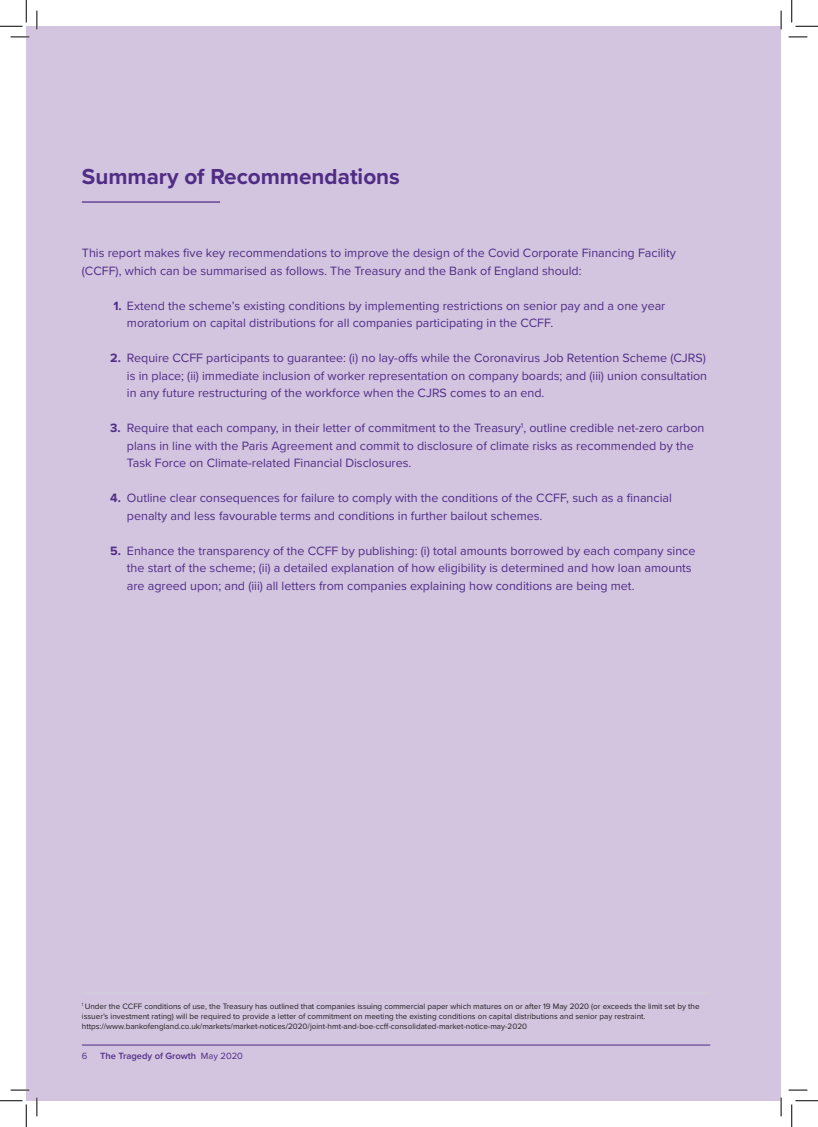
<style>
.page{position:relative;width:818px;height:1127px;background:#fff}
.page>*{position:absolute;margin:0;border:0;box-sizing:border-box;transform-origin:0 0}
.t1{font:700 22.5px "Proxima Nova";color:#502d85}
.t2{font:12.5px/17.5px "Proxima Nova";color:#502d85}
.t3{font:600 9.38px "Proxima Nova";color:#502d85}
.t4{font:9.38px "Proxima Nova";color:#502d85}
.Footnotes{font:8.12px/9.8px "Proxima Nova";color:#231f20}
.s1{font-weight:700}
.s2{font-weight:400}
</style>
<div class="page">
<div style="left:26px;top:26px;width:755px;height:1074px;background:#d3c4e0"></div>
<hr style="left:82px;top:201px;width:138px;height:2px;background:#502d85">
<hr style="left:82px;top:992px;width:628px;height:1px;background:#d1d2d4">
<hr style="left:82px;top:1044px;width:628px;height:1px;background:#502d85">
<svg style="left:11px;top:36px;width:18px;height:2px"></svg>
<svg style="left:788px;top:36px;width:19px;height:2px"></svg>
<svg style="left:11px;top:1089px;width:18px;height:1px"></svg>
<svg style="left:788px;top:1089px;width:19px;height:1px"></svg>
<svg style="left:36px;top:11px;width:2px;height:18px"></svg>
<svg style="left:36px;top:1097px;width:2px;height:18px"></svg>
<svg style="left:780px;top:11px;width:2px;height:18px"></svg>
<svg style="left:780px;top:1097px;width:2px;height:18px"></svg>
<svg style="left:0;top:0;width:27px;height:27px"></svg>
<svg style="left:0;top:1100px;width:27px;height:26px"></svg>
<svg style="left:791px;top:0;width:27px;height:27px"></svg>
<svg style="left:791px;top:1100px;width:27px;height:26px"></svg>
<p class="t1" style="left:82px;top:160px;width:320px">Summary of Recommendations</p>
<p class="t2" style="left:82px;top:243px;width:595px">This report makes five key recommendations to improve the design of the Covid Corporate Financing Facility (CCFF), which can be summarised as follows. The Treasury and the Bank of England should:</p>
<p class="t2" style="left:127px;top:296px;width:540px;text-indent:-13px"><span class="s1">1.</span> Extend the scheme’s existing conditions by implementing restrictions on senior pay and a one year moratorium on capital distributions for all companies participating in the CCFF.</p>
<p class="t2" style="left:127px;top:348px;width:582px;text-align:justify;text-indent:-17px"><span class="s1">2.</span> Require CCFF participants to guarantee: (i) no lay-offs while the Coronavirus Job Retention Scheme (CJRS) is in place; (ii) immediate inclusion of worker representation on company boards; and (iii) union consultation in any future restructuring of the workforce when the CJRS comes to an end.</p>
<p class="t2" style="left:127px;top:418px;width:579px;text-indent:-17px"><span class="s1">3.</span> Require that each company, in their letter of commitment to the Treasury<sup>1</sup>, outline credible net-zero carbon plans in line with the Paris Agreement and commit to disclosure of climate risks as recommended by the<br>Task Force on Climate-related Financial Disclosures.</p>
<p class="t2" style="left:127px;top:488px;width:546px;text-indent:-17px"><span class="s1">4.</span> Outline clear consequences for failure to comply with the conditions of the CCFF, such as a financial penalty and less favourable terms and conditions in further bailout schemes.</p>
<p class="t2" style="left:127px;top:541px;width:570px;text-indent:-17px"><span class="s1">5.</span> Enhance the transparency of the CCFF by publishing: (i) total amounts borrowed by each company since the start of the scheme; (ii) a detailed explanation of how eligibility is determined and how loan amounts are agreed upon; and (iii) all letters from companies explaining how conditions are being met.</p>
<p class="Footnotes" style="left:82px;top:1000px;width:619px"><sup>1</sup> Under the CCFF conditions of use, the Treasury has outlined that companies issuing commercial paper which matures on or after 19 May 2020 (or exceeds the limit set by the issuer’s investment rating) will be required to provide a letter of commitment on meeting the existing conditions on capital distributions and senior pay restraint. https://www.bankofengland.co.uk/markets/market-notices/2020/joint-hmt-and-boe-ccff-consolidated-market-notice-may-2020</p>
<p class="t4" style="left:82px;top:1048px;width:7px">6</p>
<p class="t3" style="left:100px;top:1048px;width:144px">The Tragedy of Growth <span class="s2">May 2020</span></p>
<p class="t3" style="left:118px;top:1048px;width:189px">Covid Corporate Financing Facility <span class="s2">July 2020</span></p>
</div>
